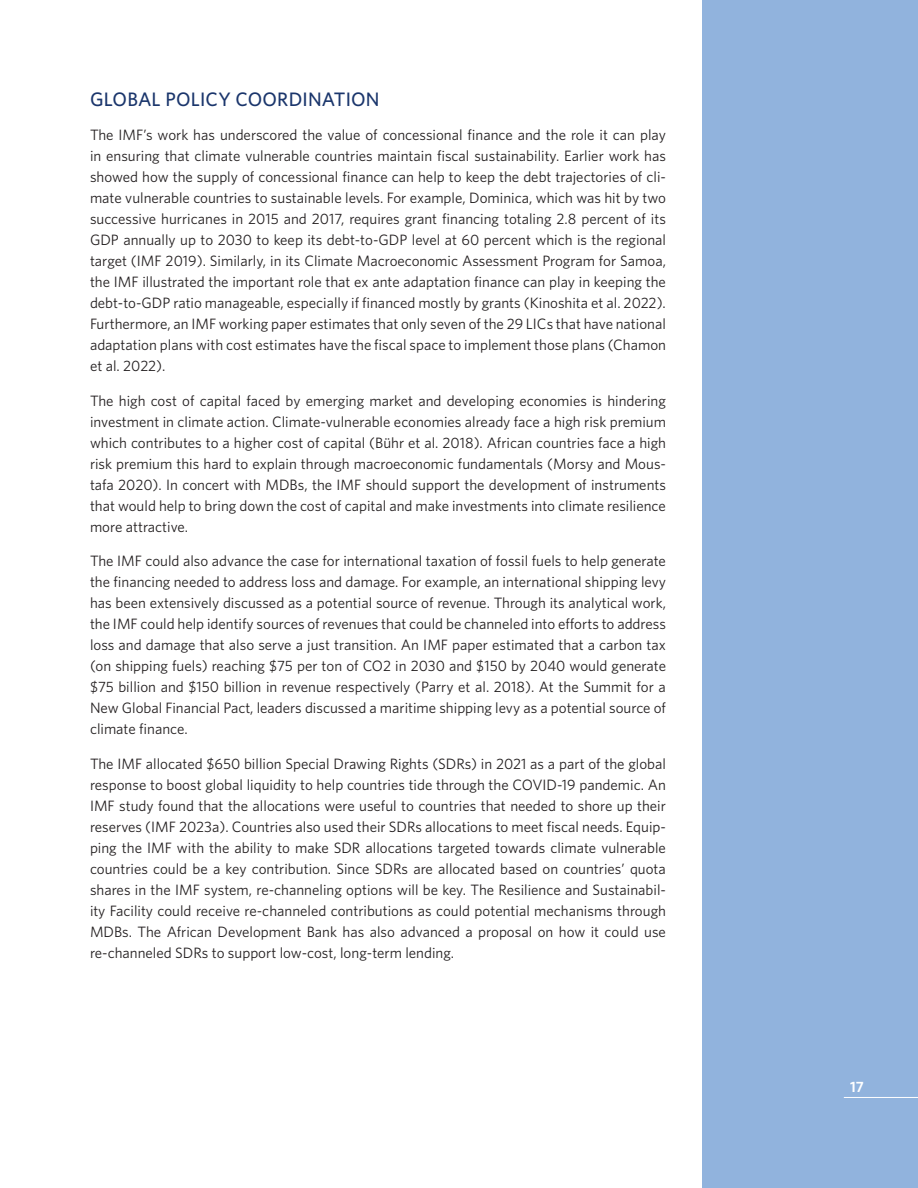
<style>
.page{position:relative;width:918px;height:1188px;background:#fff}
.page>*{position:absolute;margin:0;border:0;box-sizing:border-box;transform-origin:0 0}
.t1{font:500 19.5px "Whitney";letter-spacing:.01em;color:#1b366c}
.t2{font:15px/21px "Whitney";color:#231f20;text-align:justify}
.t3{font:600 15px "Whitney";color:#fff}
</style>
<div class="page">
<div style="left:702px;top:0;width:216px;height:1188px;background:#91b3dd"></div>
<hr style="left:844px;top:1097px;width:74px;height:1px;background:#fff">
<h1 class="t1" style="left:90px;top:86px;width:291px">GLOBAL POLICY COORDINATION</h1>
<p class="t2" style="left:90px;top:124px;width:578px">The IMF’s work has underscored the value of concessional finance and the role it can play in ensuring that climate vulnerable countries maintain fiscal sustainability. Earlier work has showed how the supply of concessional finance can help to keep the debt trajectories of cli&shy;mate vulnerable countries to sustainable levels. For example, Dominica, which was hit by two successive hurricanes in 2015 and 2017, requires grant financing totaling 2.8 percent of its GDP annually up to 2030 to keep its debt-to-GDP level at 60 percent which is the regional target (IMF 2019). Similarly, in its Climate Macroeconomic Assessment Program for Samoa, the IMF illustrated the important role that ex ante adaptation finance can play in keeping the debt-to-GDP ratio manageable, especially if financed mostly by grants (Kinoshita et al. 2022).<br>Furthermore, an IMF working paper estimates that only seven of the 29 LICs that have national adaptation plans with cost estimates have the fiscal space to implement those plans (Chamon et al. 2022).</p>
<p class="t2" style="left:90px;top:390px;width:578px">The high cost of capital faced by emerging market and developing economies is hindering investment in climate action. Climate-vulnerable economies already face a high risk premium which contributes to a higher cost of capital (Bühr et al. 2018). African countries face a high risk premium this hard to explain through macroeconomic fundamentals (Morsy and Mous&shy;tafa 2020). In concert with MDBs, the IMF should support the development of instruments that would help to bring down the cost of capital and make investments into climate resilience more attractive.</p>
<p class="t2" style="left:90px;top:550px;width:578px">The IMF could also advance the case for international taxation of fossil fuels to help generate the financing needed to address loss and damage. For example, an international shipping levy has been extensively discussed as a potential source of revenue. Through its analytical work, the IMF could help identify sources of revenues that could be channeled into efforts to address loss and damage that also serve a just transition. An IMF paper estimated that a carbon tax (on shipping fuels) reaching $75 per ton of CO2 in 2030 and $150 by 2040 would generate $75 billion and $150 billion in revenue respectively (Parry et al. 2018). At the Summit for a New Global Financial Pact, leaders discussed a maritime shipping levy as a potential source of climate finance.</p>
<p class="t2" style="left:90px;top:753px;width:578px">The IMF allocated $650 billion Special Drawing Rights (SDRs) in 2021 as a part of the global response to boost global liquidity to help countries tide through the COVID-19 pandemic. An IMF study found that the allocations were useful to countries that needed to shore up their reserves (IMF 2023a). Countries also used their SDRs allocations to meet fiscal needs. Equip&shy;ping the IMF with the ability to make SDR allocations targeted towards climate vulnerable countries could be a key contribution. Since SDRs are allocated based on countries’ quota shares in the IMF system, re-channeling options will be key. The Resilience and Sustainabil&shy;ity Facility could receive re-channeled contributions as could potential mechanisms through MDBs. The African Development Bank has also advanced a proposal on how it could use re-channeled SDRs to support low-cost, long-term lending.</p>
<p class="t3" style="left:850px;top:1077px;width:15px">17</p>
</div>
